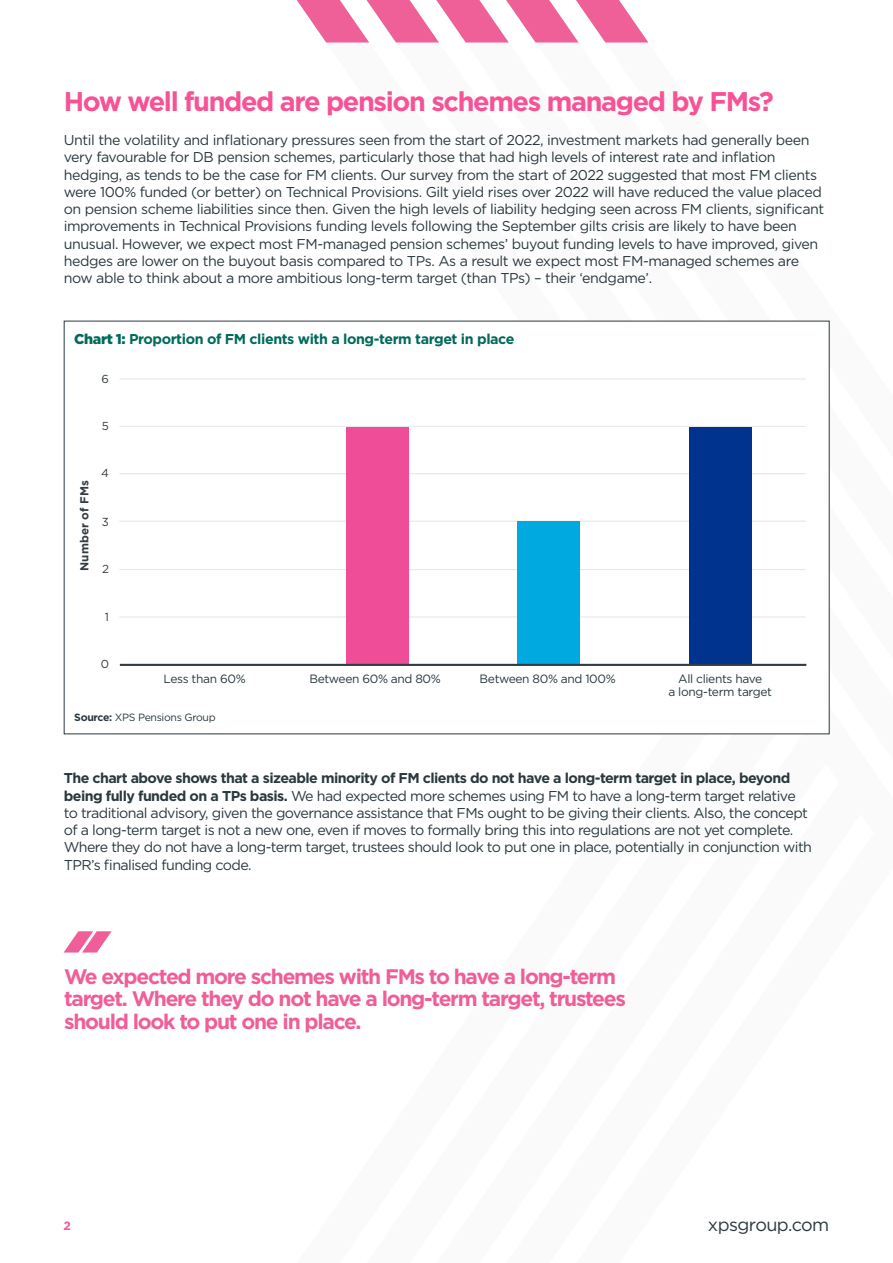
<style>
.page{position:relative;width:893px;height:1263px;background:#fff}
.page>*{position:absolute;margin:0;border:0;box-sizing:border-box;transform-origin:0 0}
.FM_heading_1{font:700 27px "Gotham";letter-spacing:-.05em;color:#f75296}
.BN_Quote{font:700 21px/22.5px "Gotham";letter-spacing:-.06em;color:#f05e99}
.t1{font:18px "Gotham";letter-spacing:-.03em;color:#2a393e}
.BN_Body{font:14.25px/17.2px "Gotham";letter-spacing:-.03em;color:#2a393e}
.FM_Heading_3{font:700 14.25px "Gotham";letter-spacing:-.03em;color:#006a5b}
.BN_Body-2{font:12px/13.5px "Gotham";letter-spacing:-.03em;color:#2a393e;text-align:center}
.t2{font:700 12px "Gotham";color:#f05e99}
.t3{font:11.55px/12.6px "Gotham";letter-spacing:-.045em;color:#333c41;text-align:center}
.t4{font:700 11.55px "Gotham";letter-spacing:.01em;color:#333c41}
.Footnote{font:10.5px "Gotham";letter-spacing:-.03em;color:#2a393e}
.s1{font-weight:900}
.s2{font-weight:700}
</style>
<div class="page">
<svg style="left:297px;top:0;width:351px;height:43px"></svg>
<svg style="left:64px;top:931px;width:48px;height:21px"></svg>
<hr style="left:119px;top:616px;width:687px;height:1px;background:#e6e6e6">
<hr style="left:119px;top:569px;width:687px;height:1px;background:#e6e6e6">
<hr style="left:119px;top:521px;width:687px;height:1px;background:#e6e6e6">
<hr style="left:119px;top:473px;width:687px;height:1px;background:#e6e6e6">
<hr style="left:119px;top:426px;width:687px;height:1px;background:#e6e6e6">
<hr style="left:119px;top:378px;width:687px;height:1px;background:#e6e6e6">
<div style="left:346px;top:427px;width:62px;height:238px;background:#f04d98"></div>
<div style="left:518px;top:522px;width:62px;height:143px;background:#00a9e0"></div>
<div style="left:689px;top:427px;width:63px;height:238px;background:#00338d"></div>
<hr style="left:120px;top:664px;width:686px;height:2px;background:#333c41">
<p class="FM_heading_1" style="left:64px;top:83px;width:711px">How well funded are pension schemes managed by FMs?</p>
<p class="BN_Body" style="left:64px;top:131px;width:762px">Until the volatility and inflationary pressures seen from the start of 2022, investment markets had generally been very favourable for DB pension schemes, particularly those that had high levels of interest rate and inflation hedging, as tends to be the case for FM clients. Our survey from the start of 2022 suggested that most FM clients were 100% funded (or better) on Technical Provisions. Gilt yield rises over 2022 will have reduced the value placed on pension scheme liabilities since then. Given the high levels of liability hedging seen across FM clients, significant improvements in Technical Provisions funding levels following the September gilts crisis are likely to have been unusual. However, we expect most FM-managed pension schemes’ buyout funding levels to have improved, given hedges are lower on the buyout basis compared to TPs. As a result we expect most FM-managed schemes are now able to think about a more ambitious long-term target (than TPs) – their ‘endgame’.</p>
<p class="FM_Heading_3" style="left:74px;top:329px;width:442px"><span class="s1">Chart 1:</span> Proportion of FM clients with a long-term target in place</p>
<p class="t3" style="left:102px;top:372px;width:9px">6</p>
<p class="t3" style="left:102px;top:419px;width:9px">5</p>
<p class="t4" style="left:77px;top:571px;width:92px;rotate:-90deg">Number of FMs</p>
<p class="t3" style="left:101px;top:467px;width:9px">4</p>
<p class="t3" style="left:102px;top:515px;width:9px">3</p>
<p class="t3" style="left:102px;top:563px;width:8px">2</p>
<p class="t3" style="left:105px;top:610px;width:6px">1</p>
<p class="t3" style="left:101px;top:657px;width:10px">0</p>
<p class="t3" style="left:167px;top:671px;width:79px">Less than 60%</p>
<p class="t3" style="left:315px;top:671px;width:125px">Between 60% and 80%</p>
<p class="t3" style="left:485px;top:671px;width:130px">Between 80% and 100%</p>
<p class="t3" style="left:649px;top:671px;width:144px">All clients have a long term target</p>
<p class="BN_Body-2" style="left:164px;top:671px;width:84px">Less than 60%</p>
<p class="BN_Body-2" style="left:309px;top:671px;width:133px">Between 60% and 80%</p>
<p class="BN_Body-2" style="left:480px;top:671px;width:138px">Between 80% and 100%</p>
<p class="BN_Body-2" style="left:668px;top:671px;width:105px">All clients have<br>a long-term target</p>
<p class="Footnote" style="left:74px;top:710px;width:143px"><span class="s2">Source:</span> XPS Pensions Group</p>
<p class="BN_Body" style="left:64px;top:769px;width:750px"><span class="s2">The chart above shows that a sizeable minority of FM clients do not have a long-term target in place, beyond being fully funded on a TPs basis.</span> We had expected more schemes using FM to have a long-term target relative to traditional advisory, given the governance assistance that FMs ought to be giving their clients. Also, the concept of a long-term target is not a new one, even if moves to formally bring this into regulations are not yet complete.<br>Where they do not have a long-term target, trustees should look to put one in place, potentially in conjunction with TPR’s finalised funding code.</p>
<p class="BN_Quote" style="left:64px;top:965px;width:563px">We expected more schemes with FMs to have a long-term target. Where they do not have a long-term target, trustees should look to put one in place.</p>
<p class="t2" style="left:64px;top:1218px;width:9px">2</p>
<p class="t1" style="left:708px;top:1213px;width:123px">xpsgroup.com</p>
</div>
